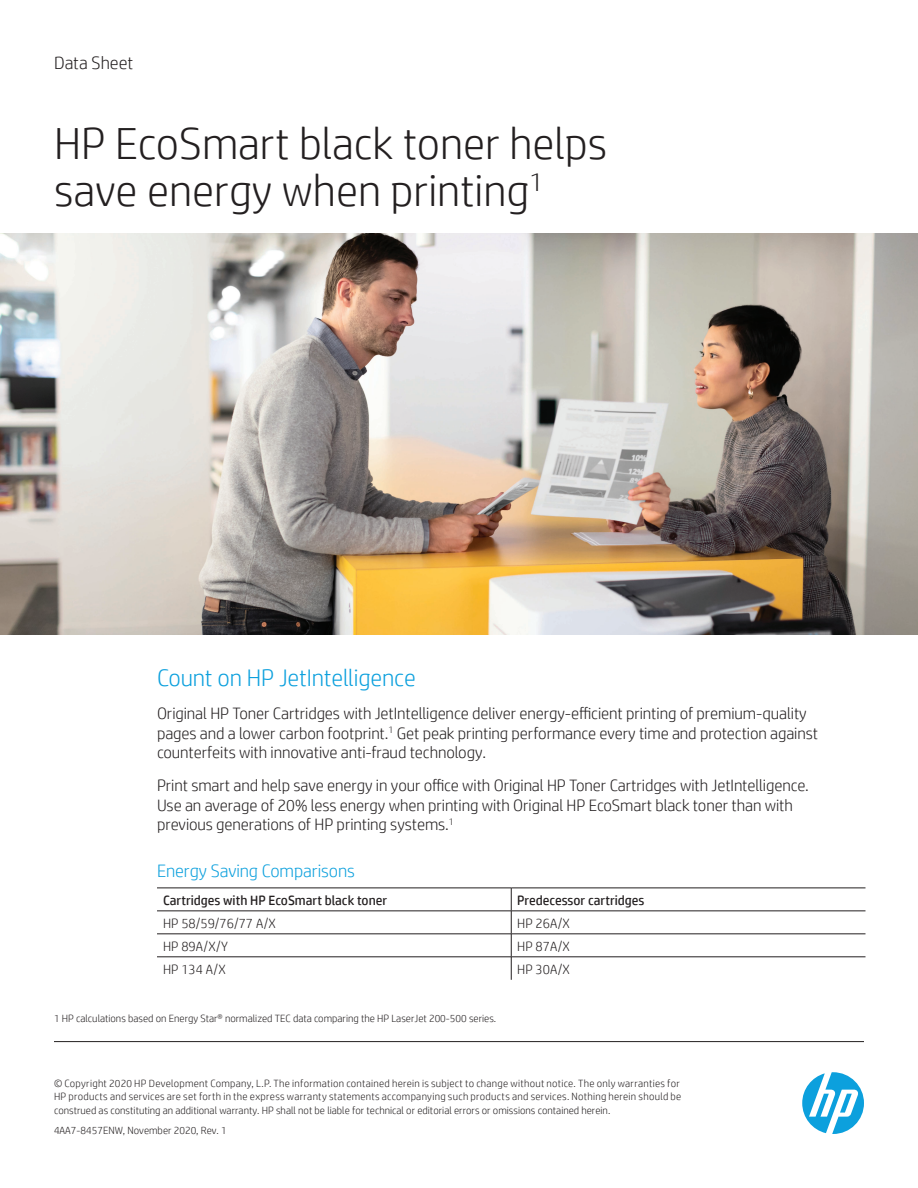
<style>
.page{position:relative;width:918px;height:1188px;background:#fff}
.page>*{position:absolute;margin:0;border:0;box-sizing:border-box;transform-origin:0 0}
.t1{font:300 45px/46.5px "HP Simplified";color:#231f20}
.t2{font:300 24px "HP Simplified";letter-spacing:-.005em;color:#0ca0dd}
.t3{font:300 18px "HP Simplified";letter-spacing:-.005em;color:#0ca0dd}
.t4{font:300 18px "HP Simplified";color:#231f20}
.t5{font:300 16.5px/19.5px "HP Simplified";letter-spacing:-.005em;color:#231f20}
.t6{font:13.5px "HP Simplified";color:#231f20}
.t7{font:300 13.5px "HP Simplified";color:#231f20}
.t8{font:300 10.5px/13.5px "HP Simplified";letter-spacing:.01em;color:#231f20}
</style>
<div class="page">
<img style="left:0;top:233px;width:918px;height:401px">
<hr style="left:157px;top:911px;width:354px;height:1px;background:#231f20">
<hr style="left:511px;top:911px;width:355px;height:1px;background:#231f20">
<hr style="left:157px;top:934px;width:354px;height:1px;background:#231f20">
<hr style="left:511px;top:934px;width:355px;height:1px;background:#231f20">
<hr style="left:157px;top:957px;width:354px;height:1px;background:#231f20">
<hr style="left:511px;top:957px;width:355px;height:1px;background:#231f20">
<svg style="left:511px;top:889px;width:1px;height:91px"></svg>
<hr style="left:157px;top:888px;width:354px;height:1px;background:#231f20">
<hr style="left:511px;top:888px;width:355px;height:1px;background:#231f20">
<svg style="left:802px;top:1072px;width:62px;height:62px"></svg>
<hr style="left:54px;top:1041px;width:810px;height:1px;background:#231f20">
<h3 class="t4" style="left:54px;top:52px;width:81px">Data Sheet</h3>
<h1 class="t1" style="left:54px;top:120px;width:555px">HP EcoSmart black toner helps save energy when printing<sup>1</sup></h1>
<h2 class="t2" style="left:157px;top:664px;width:260px">Count on HP JetIntelligence</h2>
<p class="t5" style="left:157px;top:703px;width:663px">Original HP Toner Cartridges with JetIntelligence deliver energy-efficient printing of premium-quality pages and a lower carbon footprint.<sup>1</sup> Get peak printing performance every time and protection against counterfeits with innovative anti-fraud technology.</p>
<p class="t5" style="left:157px;top:775px;width:653px">Print smart and help save energy in your office with Original HP Toner Cartridges with JetIntelligence.<br>Use an average of 20% less energy when printing with Original HP EcoSmart black toner than with previous generations of HP printing systems.<sup>1</sup></p>
<h3 class="t3" style="left:157px;top:860px;width:200px">Energy Saving Comparisons</h3>
<p class="t6" style="left:163px;top:892px;width:226px">Cartridges with HP EcoSmart black toner</p>
<p class="t6" style="left:517px;top:892px;width:129px">Predecessor cartridges</p>
<p class="t7" style="left:163px;top:916px;width:114px">HP 58/59/76/77 A/X</p>
<p class="t7" style="left:517px;top:916px;width:54px">HP 26A/X</p>
<p class="t7" style="left:163px;top:939px;width:66px">HP 89A/X/Y</p>
<p class="t7" style="left:517px;top:939px;width:54px">HP 87A/X</p>
<p class="t7" style="left:163px;top:962px;width:64px">HP 134 A/X</p>
<p class="t7" style="left:517px;top:962px;width:54px">HP 30A/X</p>
<p class="t8" style="left:54px;top:1011px;width:444px">1 HP calculations based on Energy Star® normalized TEC data comparing the HP LaserJet 200-500 series.</p>
<p class="t8" style="left:54px;top:1076px;width:629px">© Copyright 2020 HP Development Company, L.P. The information contained herein is subject to change without notice. The only warranties for<br>HP products and services are set forth in the express warranty statements accompanying such products and services. Nothing herein should be construed as constituting an additional warranty. HP shall not be liable for technical or editorial errors or omissions contained herein.</p>
<p class="t8" style="left:54px;top:1123px;width:174px">4AA7-8457ENW, November 2020, Rev. 1</p>
</div>
